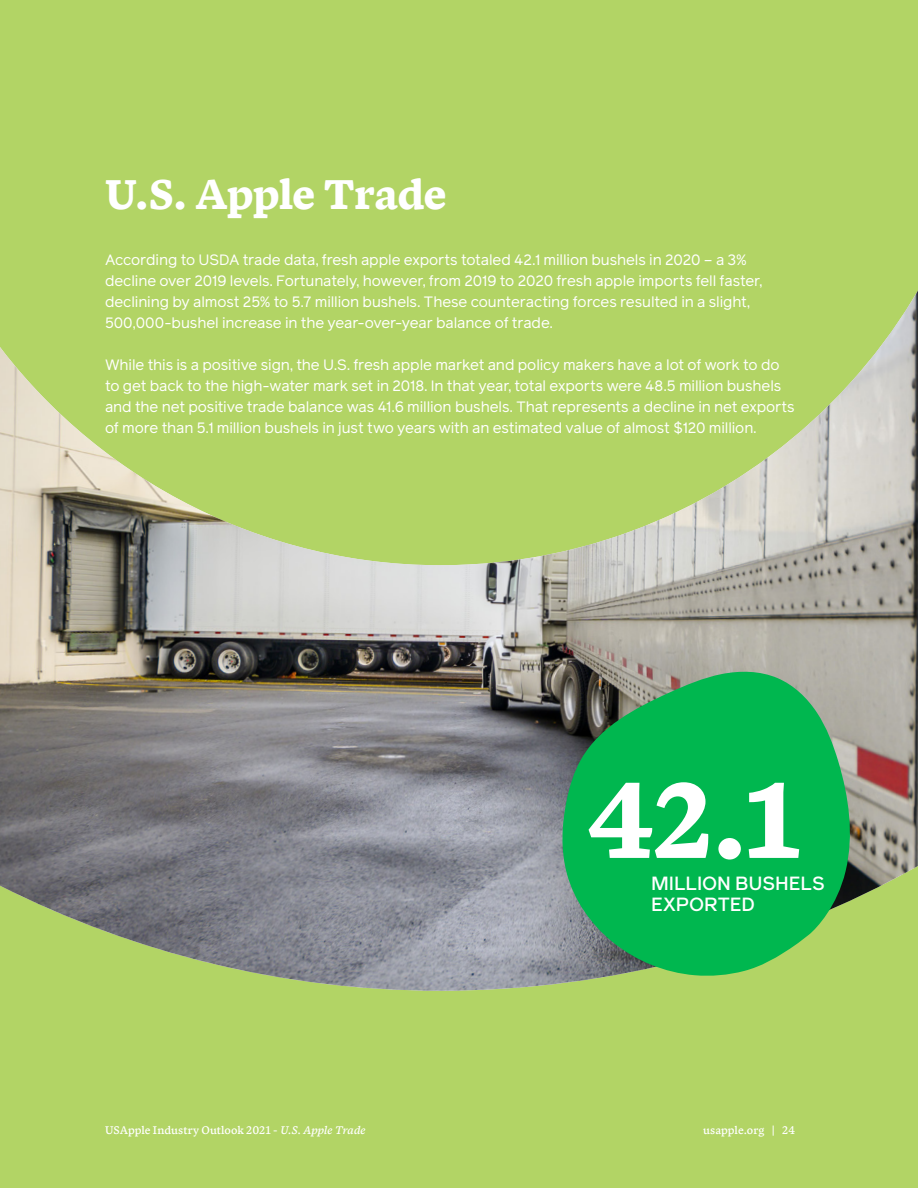
<style>
.page{position:relative;width:918px;height:1188px;background:#b2d465}
.page>*{position:absolute;margin:0;border:0;box-sizing:border-box;transform-origin:0 0}
.t1{font:800 115.65px "Blanco";color:#fff}
.t2{font:800 45px "Blanco";letter-spacing:-.025em;color:#fff}
.t3{font:500 19.05px/21px "Reader Pro";letter-spacing:-.01em;color:#fff}
.t4{font:15px/21px "Reader Pro";letter-spacing:-.01em;color:#fff}
.t5{font:500 12px "Blanco";color:#fff}
.s1{font-style:italic}
</style>
<div class="page">
<img style="left:0;top:291px;width:918px;height:700px">
<svg style="left:561px;top:670px;width:293px;height:307px;background:#21ae58"></svg>
<h2 class="t2" style="left:105px;top:159px;width:343px">U.S. Apple Trade</h2>
<p class="t4" style="left:105px;top:249px;width:659px">According to USDA trade data, fresh apple exports totaled 42.1 million bushels in 2020 – a 3% decline over 2019 levels. Fortunately, however, from 2019 to 2020 fresh apple imports fell faster, declining by almost 25% to 5.7 million bushels. These counteracting forces resulted in a slight, 500,000-bushel increase in the year-over-year balance of trade.</p>
<p class="t4" style="left:105px;top:354px;width:691px">While this is a positive sign, the U.S. fresh apple market and policy makers have a lot of work to do to get back to the high-water mark set in 2018. In that year, total exports were 48.5 million bushels and the net positive trade balance was 41.6 million bushels. That represents a decline in net exports of more than 5.1 million bushels in just two years with an estimated value of almost $120 million.</p>
<h1 class="t1" style="left:588px;top:730px;width:214px">42.1</h1>
<p class="t3" style="left:651px;top:872px;width:175px">MILLION BUSHELS<br>EXPORTED</p>
<p class="t5" style="left:105px;top:1122px;width:262px">USApple Industry Outlook 2021 - <span class="s1">U.S. Apple Trade</span></p>
<p class="t5" style="left:703px;top:1122px;width:93px">usapple.org | 24</p>
</div>
